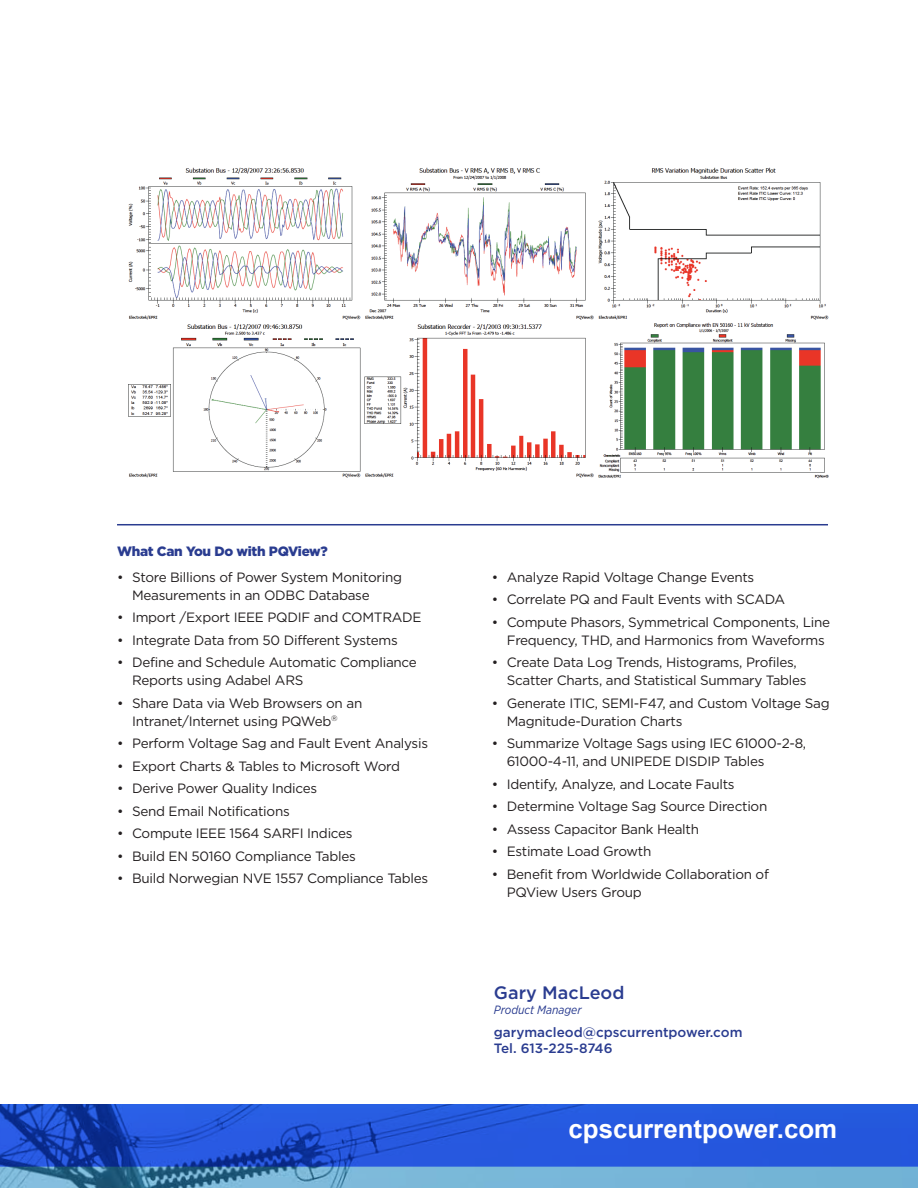
<style>
.page{position:relative;width:918px;height:1188px;background:#fff}
.page>*{position:absolute;margin:0;border:0;box-sizing:border-box;transform-origin:0 0}
.t1{font:700 25.8px "Arial";color:#fff}
.t2{font:500 18px "Gotham";color:#2a3c90}
.t3{font:13.5px/18px "Gotham";letter-spacing:-.02em;color:#231f20}
.t4{font:500 13.5px/16.5px "Gotham";color:#2a3c90}
.t5{font:900 13.5px "Gotham";letter-spacing:-.02em;color:#2a3c90}
.t6{font:italic 12px "Gotham Narrow";color:#2a3c90}
</style>
<div class="page">
<img style="left:0;top:1167px;width:918px;height:21px">
<svg style="left:0;top:1104px;width:918px;height:63px;background:#2354d5"></svg>
<img style="left:128px;top:167px;width:701px;height:312px">
<hr style="left:117px;top:524px;width:711px;height:1px;background:#2a3c90">
<p class="t5" style="left:117px;top:544px;width:212px">What Can You Do with PQView?</p>
<p class="t3" style="left:132px;top:568px;width:272px;text-indent:-15px">• Store Billions of Power System Monitoring<br>Measurements in an ODBC Database</p>
<p class="t3" style="left:117px;top:608px;width:306px">• Import /Export IEEE PQDIF and COMTRADE</p>
<p class="t3" style="left:117px;top:631px;width:282px">• Integrate Data from 50 Different Systems</p>
<p class="t3" style="left:132px;top:653px;width:286px;text-indent:-15px">• Define and Schedule Automatic Compliance<br>Reports using Adabel ARS</p>
<p class="t3" style="left:132px;top:694px;width:232px;text-indent:-15px">• Share Data via Web Browsers on an<br>Intranet/Internet using PQWeb<sup>®</sup></p>
<p class="t3" style="left:117px;top:734px;width:313px">• Perform Voltage Sag and Fault Event Analysis</p>
<p class="t3" style="left:117px;top:757px;width:285px">• Export Charts &amp; Tables to Microsoft Word</p>
<p class="t3" style="left:117px;top:779px;width:202px">• Derive Power Quality Indices</p>
<p class="t3" style="left:117px;top:802px;width:174px">• Send Email Notifications</p>
<p class="t3" style="left:117px;top:824px;width:237px">• Compute IEEE 1564 SARFI Indices</p>
<p class="t3" style="left:117px;top:847px;width:240px">• Build EN 50160 Compliance Tables</p>
<p class="t3" style="left:117px;top:869px;width:313px">• Build Norwegian NVE 1557 Compliance Tables</p>
<p class="t3" style="left:492px;top:568px;width:264px">• Analyze Rapid Voltage Change Events</p>
<p class="t3" style="left:492px;top:590px;width:295px">• Correlate PQ and Fault Events with SCADA</p>
<p class="t3" style="left:507px;top:613px;width:325px;text-indent:-15px">• Compute Phasors, Symmetrical Components, Line<br>Frequency, THD, and Harmonics from Waveforms</p>
<p class="t3" style="left:507px;top:653px;width:301px;text-indent:-15px">• Create Data Log Trends, Histograms, Profiles,<br>Scatter Charts, and Statistical Summary Tables</p>
<p class="t3" style="left:507px;top:694px;width:324px;text-indent:-15px">• Generate ITIC, SEMI-F47, and Custom Voltage Sag<br>Magnitude-Duration Charts</p>
<p class="t3" style="left:507px;top:734px;width:301px;text-indent:-15px">• Summarize Voltage Sags using IEC 61000-2-8,<br>61000-4-11, and UNIPEDE DISDIP Tables</p>
<p class="t3" style="left:492px;top:775px;width:244px">• Identify, Analyze, and Locate Faults</p>
<p class="t3" style="left:492px;top:797px;width:277px">• Determine Voltage Sag Source Direction</p>
<p class="t3" style="left:492px;top:820px;width:209px">• Assess Capacitor Bank Health</p>
<p class="t3" style="left:492px;top:842px;width:161px">• Estimate Load Growth</p>
<p class="t3" style="left:507px;top:865px;width:264px;text-indent:-15px">• Benefit from Worldwide Collaboration of<br>PQView Users Group</p>
<h2 class="t2" style="left:494px;top:982px;width:132px">Gary MacLeod</h2>
<p class="t6" style="left:494px;top:1002px;width:89px">Product Manager</p>
<p class="t4" style="left:494px;top:1023px;width:250px">garymacleod@cpscurrentpower.com<br>Tel. 613-225-8746</p>
<h1 class="t1" style="left:569px;top:1112px;width:270px">cpscurrentpower.com</h1>
</div>
